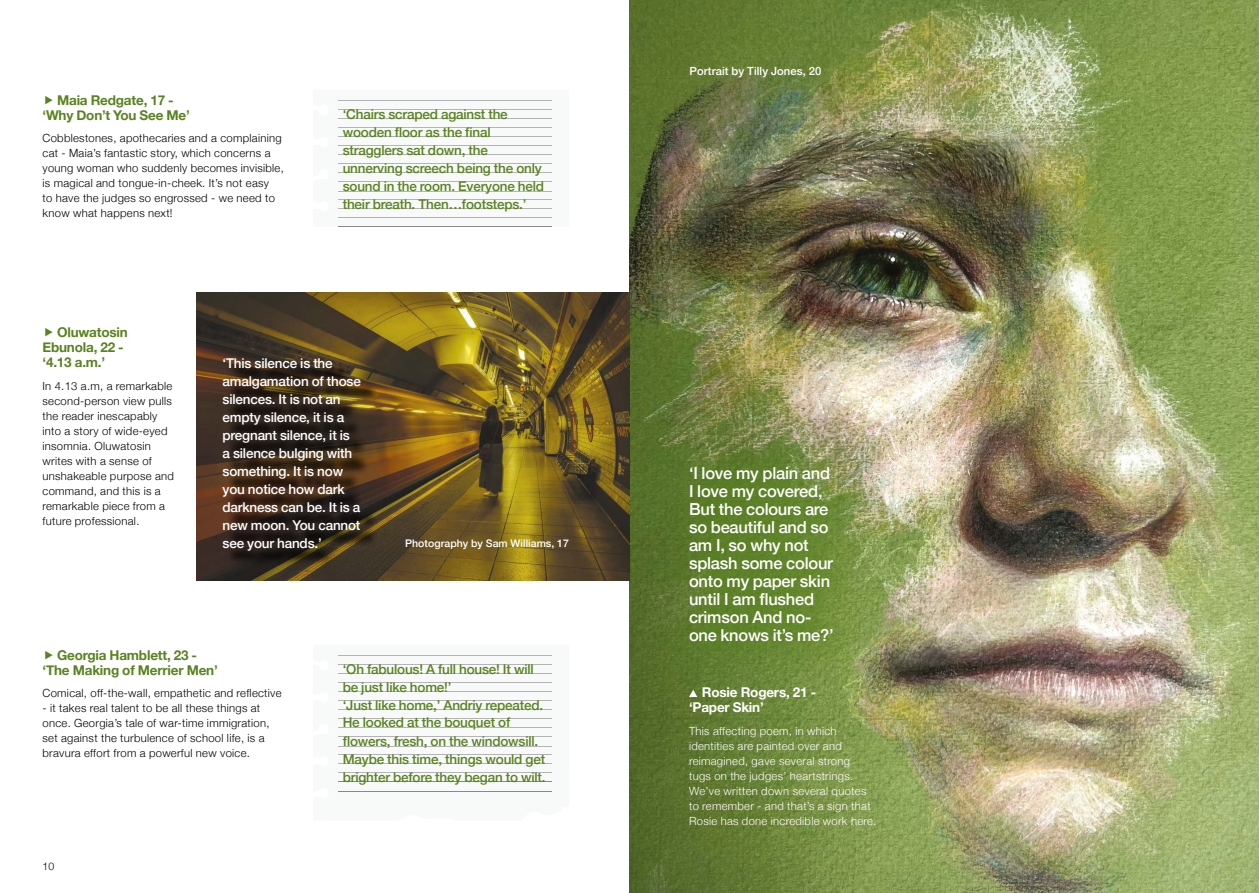
<style>
.page{position:relative;width:1259px;height:893px;background:#fff}
.page>*{position:absolute;margin:0;border:0;box-sizing:border-box;transform-origin:0 0}
.t1{font:500 16.5px/18px "Helvetica Neue";letter-spacing:-.015em;color:#fff}
.t2{font:500 13.5px/18px "Helvetica Neue";letter-spacing:-.015em;color:#598320}
.t3{font:500 13.5px/18px "Helvetica Neue";letter-spacing:-.015em;color:#fff}
.t4{font:700 13.5px/15px "Helvetica Neue";letter-spacing:-.015em;color:#598320;text-align:center}
.t5{font:700 13.5px/15px "Helvetica Neue";letter-spacing:-.015em;color:#fff}
.t6{font:300 11.25px/15px "Helvetica Neue";letter-spacing:.025em;color:#000}
.t7{font:300 11.25px/15px "Helvetica Neue";letter-spacing:.025em;color:#fff}
.t8{font:500 11.25px "Helvetica Neue";letter-spacing:.005em;color:#fff}
.t9{font:500 10.5px "Helvetica Neue";letter-spacing:.005em;color:#fff}
.t10{font:300 10.5px "Helvetica Neue";color:#000}
</style>
<div class="page">
<img style="left:629px;top:0;width:630px;height:893px">
<div style="left:667px;top:445px;width:196px;height:228px;background:#598320;opacity:.97"></div>
<svg style="left:689px;top:690px;width:8px;height:7px"></svg>
<svg style="left:338px;top:100px;width:214px;height:127px"></svg>
<svg style="left:338px;top:655px;width:214px;height:137px"></svg>
<hr style="left:338px;top:200px;width:213px;height:1px;background:#898989">
<hr style="left:338px;top:755px;width:213px;height:1px;background:#898989">
<hr style="left:338px;top:218px;width:213px;height:1px;background:#898989">
<hr style="left:338px;top:773px;width:213px;height:1px;background:#898989">
<hr style="left:338px;top:164px;width:213px;height:1px;background:#898989">
<hr style="left:338px;top:719px;width:213px;height:1px;background:#898989">
<hr style="left:338px;top:182px;width:213px;height:1px;background:#898989">
<hr style="left:338px;top:737px;width:213px;height:1px;background:#898989">
<hr style="left:338px;top:137px;width:213px;height:1px;background:#898989">
<hr style="left:338px;top:692px;width:213px;height:1px;background:#898989">
<hr style="left:338px;top:155px;width:213px;height:1px;background:#898989">
<hr style="left:338px;top:710px;width:213px;height:1px;background:#898989">
<hr style="left:338px;top:173px;width:213px;height:1px;background:#898989">
<hr style="left:338px;top:728px;width:213px;height:1px;background:#898989">
<hr style="left:338px;top:191px;width:213px;height:1px;background:#898989">
<hr style="left:338px;top:746px;width:213px;height:1px;background:#898989">
<hr style="left:338px;top:209px;width:213px;height:1px;background:#898989">
<hr style="left:338px;top:764px;width:213px;height:1px;background:#898989">
<hr style="left:338px;top:791px;width:213px;height:1px;background:#898989">
<hr style="left:338px;top:782px;width:213px;height:1px;background:#898989">
<hr style="left:338px;top:118px;width:213px;height:1px;background:#898989">
<hr style="left:338px;top:673px;width:213px;height:1px;background:#898989">
<hr style="left:338px;top:109px;width:213px;height:1px;background:#898989">
<hr style="left:338px;top:664px;width:213px;height:1px;background:#898989">
<hr style="left:338px;top:128px;width:213px;height:1px;background:#898989">
<hr style="left:338px;top:683px;width:213px;height:1px;background:#898989">
<hr style="left:338px;top:146px;width:213px;height:1px;background:#898989">
<hr style="left:338px;top:701px;width:213px;height:1px;background:#898989">
<hr style="left:338px;top:100px;width:213px;height:1px;background:#898989">
<hr style="left:338px;top:655px;width:213px;height:1px;background:#898989">
<img style="left:197px;top:292px;width:432px;height:288px">
<div style="left:225px;top:361px;width:154px;height:208px;background:#000;opacity:.75"></div>
<p class="t4" style="left:43px;top:93px;width:149px">Maia Redgate, 17 - ‘Why Don’t You See Me’</p>
<p class="t6" style="left:43px;top:130px;width:243px">Cobblestones, apothecaries and a complaining cat - Maia’s fantastic story, which concerns a young woman who suddenly becomes invisible, is magical and tongue-in-cheek. It’s not easy<br>to have the judges so engrossed - we need to know what happens next!</p>
<p class="t2" style="left:343px;top:104px;width:203px">‘Chairs scraped against the wooden floor as the final stragglers sat down, the unnerving screech being the only sound in the room. Everyone held their breath. Then…footsteps.’</p>
<p class="t4" style="left:43px;top:325px;width:87px;text-align:left;text-indent:15px">Oluwatosin<br>Ebunola, 22 - ‘4.13 a.m.’</p>
<p class="t6" style="left:43px;top:377px;width:133px">In 4.13 a.m, a remarkable second-person view pulls the reader inescapably into a story of wide-eyed insomnia. Oluwatosin writes with a sense of unshakeable purpose and command, and this is a remarkable piece from a future professional.</p>
<p class="t3" style="left:223px;top:353px;width:140px">‘This silence is the amalgamation of those silences. It is not an empty silence, it is a pregnant silence, it is<br>a silence bulging with something. It is now you notice how dark darkness can be. It is a new moon. You cannot see your hands.’</p>
<p class="t9" style="left:405px;top:535px;width:165px">Photography by Sam Williams, 17</p>
<p class="t4" style="left:43px;top:648px;width:177px">Georgia Hamblett, 23 -<br>‘The Making of Merrier Men’</p>
<p class="t6" style="left:43px;top:685px;width:241px">Comical, off-the-wall, empathetic and reflective</p>
<p class="t6" style="left:43px;top:700px;width:228px">- it takes real talent to be all these things at once. Georgia’s tale of war-time immigration, set against the turbulence of school life, is a bravura effort from a powerful new voice.</p>
<p class="t10" style="left:43px;top:857px;width:13px">10</p>
<p class="t2" style="left:343px;top:659px;width:204px">‘Oh fabulous! A full house! It will be just like home!’<br>‘Just like home,’ Andriy repeated.<br>He looked at the bouquet of flowers, fresh, on the windowsill.<br>Maybe this time, things would get brighter before they began to wilt.</p>
<p class="t8" style="left:689px;top:61px;width:133px">Portrait by Tilly Jones, 20</p>
<h1 class="t1" style="left:689px;top:463px;width:146px">‘I love my plain and<br>I love my covered,<br>But the colours are so beautiful and so am I, so why not splash some colour onto my paper skin until I am flushed crimson And no&shy;one knows it’s me?’</h1>
<p class="t5" style="left:689px;top:685px;width:129px;text-indent:13px">Rosie Rogers, 21 - ‘Paper Skin’</p>
<p class="t7" style="left:689px;top:722px;width:189px">This affecting poem, in which identities are painted over and reimagined, gave several strong<br>tugs on the judges’ heartstrings.<br>We’ve written down several quotes to remember - and that’s a sign that Rosie has done incredible work here.</p>
</div>
